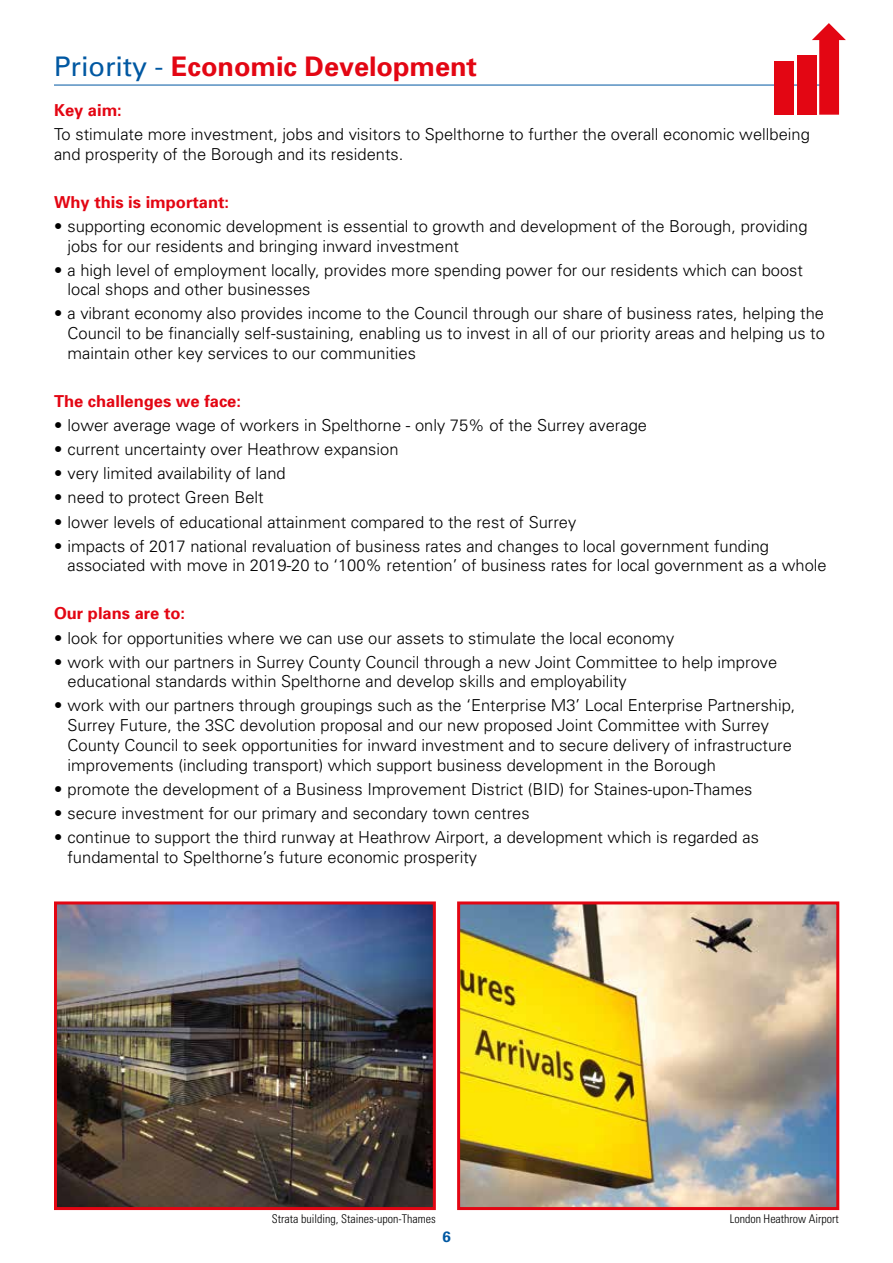
<style>
.page{position:relative;width:893px;height:1263px;background:#fff}
.page>*{position:absolute;margin:0;border:0;box-sizing:border-box;transform-origin:0 0}
.t1{font:700 27px "Univers";color:#e30613}
.t2{font:300 16.5px/19.8px "Univers";color:#000}
.t3{font:700 16.5px "Univers";color:#e30613}
.t4{font:700 15px "Univers";color:#0058a2}
.t5{font:300 condensed 12px "Univers";color:#000}
.s1{font-weight:400;color:#0058a2}
</style>
<div class="page">
<hr style="left:54px;top:85px;width:785px;height:1px;background:#0058a2">
<img style="left:58px;top:905px;width:374px;height:301px">
<div style="left:54px;top:901px;width:382px;height:309px;border:3px solid #e30613"></div>
<img style="left:461px;top:905px;width:374px;height:301px">
<div style="left:457px;top:901px;width:382px;height:309px;border:3px solid #e30613"></div>
<div style="left:774px;top:61px;width:20px;height:54px;background:#e30613"></div>
<div style="left:797px;top:55px;width:19px;height:60px;background:#e30613"></div>
<svg style="left:812px;top:23px;width:34px;height:92px"></svg>
<h1 class="t1" style="left:54px;top:49px;width:425px"><span class="s1">Priority -</span> Economic Development</h1>
<p class="t3" style="left:54px;top:99px;width:69px">Key aim:</p>
<p class="t2" style="left:54px;top:124px;width:757px">To stimulate more investment, jobs and visitors to Spelthorne to further the overall economic wellbeing and prosperity of the Borough and its residents.</p>
<p class="t3" style="left:54px;top:191px;width:177px">Why this is important:</p>
<p class="t2" style="left:67px;top:216px;width:742px;text-indent:-13px">• supporting economic development is essential to growth and development of the Borough, providing jobs for our residents and bringing inward investment</p>
<p class="t2" style="left:67px;top:259px;width:737px;text-indent:-13px">• a high level of employment locally, provides more spending power for our residents which can boost local shops and other businesses</p>
<p class="t2" style="left:67px;top:303px;width:759px;text-align:justify;text-indent:-13px">• a vibrant economy also provides income to the Council through our share of business rates, helping the Council to be financially self-sustaining, enabling us to invest in all of our priority areas and helping us to maintain other key services to our communities</p>
<p class="t3" style="left:54px;top:391px;width:189px">The challenges we face:</p>
<p class="t2" style="left:54px;top:415px;width:594px">• lower average wage of workers in Spelthorne - only 75% of the Surrey average</p>
<p class="t2" style="left:54px;top:439px;width:346px">• current uncertainty over Heathrow expansion</p>
<p class="t2" style="left:54px;top:463px;width:233px">• very limited availability of land</p>
<p class="t2" style="left:54px;top:487px;width:211px">• need to protect Green Belt</p>
<p class="t2" style="left:54px;top:511px;width:524px">• lower levels of educational attainment compared to the rest of Surrey</p>
<p class="t2" style="left:67px;top:535px;width:761px;text-indent:-13px">• impacts of 2017 national revaluation of business rates and changes to local government funding associated with move in 2019-20 to ‘100% retention’ of business rates for local government as a whole</p>
<p class="t3" style="left:54px;top:603px;width:133px">Our plans are to:</p>
<p class="t2" style="left:54px;top:627px;width:622px">• look for opportunities where we can use our assets to stimulate the local economy</p>
<p class="t2" style="left:67px;top:651px;width:711px;text-indent:-13px">• work with our partners in Surrey County Council through a new Joint Committee to help improve educational standards within Spelthorne and develop skills and employability</p>
<p class="t2" style="left:67px;top:695px;width:730px;text-indent:-13px">• work with our partners through groupings such as the ‘Enterprise M3’ Local Enterprise Partnership, Surrey Future, the 3SC devolution proposal and our new proposed Joint Committee with Surrey County Council to seek opportunities for inward investment and to secure delivery of infrastructure improvements (including transport) which support business development in the Borough</p>
<p class="t2" style="left:54px;top:779px;width:700px">• promote the development of a Business Improvement District (BID) for Staines-upon-Thames</p>
<p class="t2" style="left:54px;top:803px;width:477px">• secure investment for our primary and secondary town centres</p>
<p class="t2" style="left:67px;top:827px;width:693px;text-indent:-13px">• continue to support the third runway at Heathrow Airport, a development which is regarded as fundamental to Spelthorne’s future economic prosperity</p>
<p class="t5" style="left:272px;top:1211px;width:165px">Strata building, Staines-upon-Thames</p>
<p class="t5" style="left:730px;top:1211px;width:111px">London Heathrow Airport</p>
<p class="t4" style="left:442px;top:1227px;width:10px">6</p>
</div>
